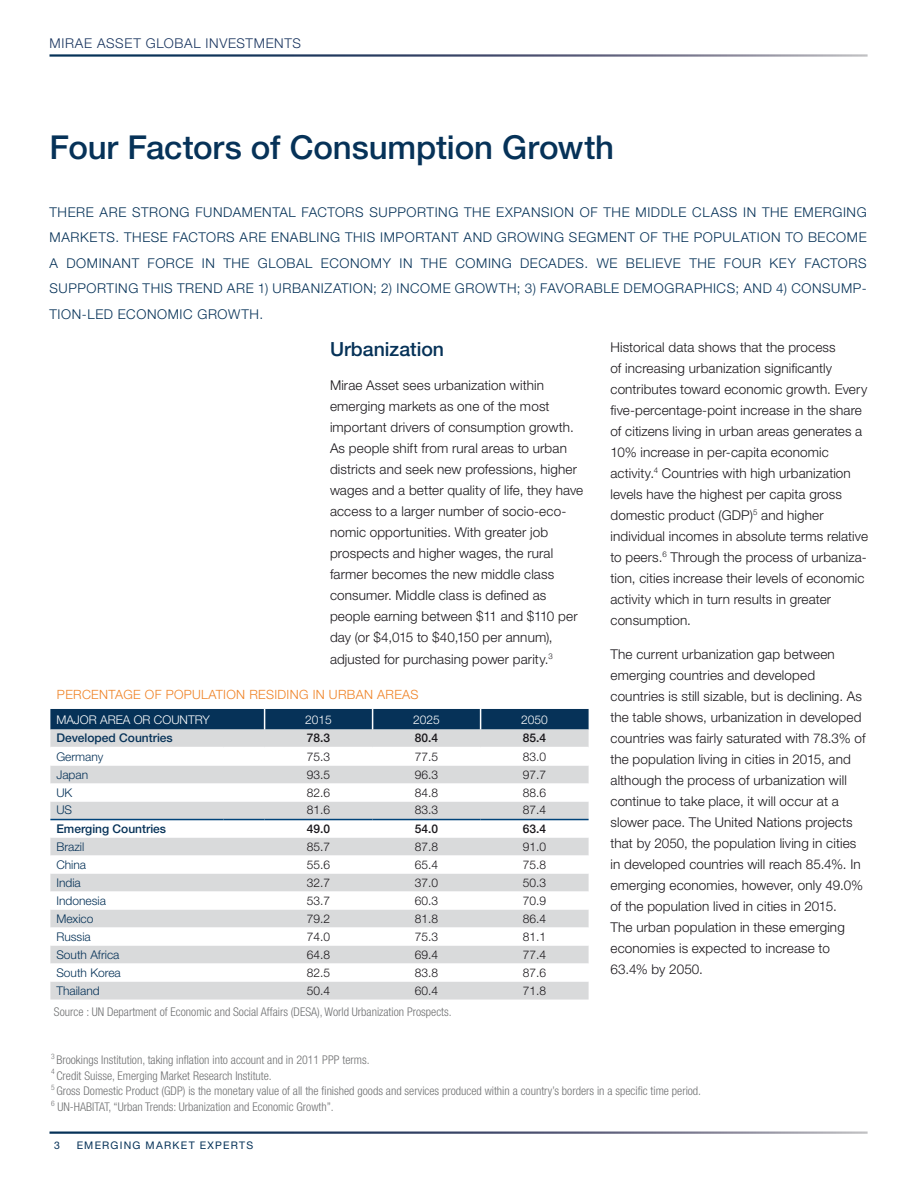
<style>
.page{position:relative;width:918px;height:1188px;background:#fff}
.page>*{position:absolute;margin:0;border:0;box-sizing:border-box;transform-origin:0 0}
.t1{font:500 33px "Helvetica Neue LT Std";letter-spacing:-.005em;color:#063258}
.t2{font:500 19.5px "Helvetica Neue LT Std";color:#063258}
.t3{font:300 13.5px/21px "Helvetica Neue LT Std";letter-spacing:.01em;color:#1a171b}
.t4{font:300 13.5px/25.5px "Helvetica Neue LT Std";letter-spacing:.045em;color:#063258;text-align:justify}
.t5{font:300 13.5px "Helvetica Neue LT Std";letter-spacing:.05em;color:#1a355f}
.t6{font:300 12.75px "Helvetica Neue LT Std";letter-spacing:.025em;color:#ef8225}
.t7{font:300 condensed 12px/15.8px "Helvetica Neue LT Std";color:#707172}
.t8{font:300 12px "Helvetica Neue LT Std";color:#1a171b}
.t9{font:300 12px "Helvetica Neue LT Std";color:#063258}
.t10{font:500 12px "Helvetica Neue LT Std";color:#063258}
.t11{font:300 12px "Helvetica Neue LT Std";color:#fff}
.t12{font:500 12px "Helvetica Neue LT Std";color:#1a171b}
.t13{font:10.5px "Helvetica Neue LT Std";letter-spacing:.12em;color:#063258}
</style>
<div class="page">
<div style="left:50px;top:730px;width:539px;height:270px;background:#d9dadb"></div>
<svg style="left:50px;top:748px;width:539px;height:234px"></svg>
<hr style="left:50px;top:747px;width:174px;height:1px;background:#fff">
<hr style="left:224px;top:747px;width:41px;height:1px;background:#fff">
<hr style="left:265px;top:747px;width:108px;height:1px;background:#fff">
<hr style="left:373px;top:747px;width:108px;height:1px;background:#fff">
<hr style="left:481px;top:747px;width:108px;height:1px;background:#fff">
<div style="left:50px;top:709px;width:539px;height:21px;background:#063258"></div>
<hr style="left:50px;top:819px;width:174px;height:1px;background:#00437a">
<hr style="left:224px;top:819px;width:41px;height:1px;background:#00437a">
<hr style="left:265px;top:819px;width:108px;height:1px;background:#00437a">
<hr style="left:373px;top:819px;width:108px;height:1px;background:#00437a">
<hr style="left:481px;top:819px;width:108px;height:1px;background:#00437a">
<p class="t5" style="left:50px;top:35px;width:253px">MIRAE ASSET GLOBAL INVESTMENTS</p>
<h1 class="t1" style="left:50px;top:127px;width:566px">Four Factors of Consumption Growth</h1>
<p class="t4" style="left:50px;top:199px;width:819px">THERE ARE STRONG FUNDAMENTAL FACTORS SUPPORTING THE EXPANSION OF THE MIDDLE CLASS IN THE EMERGING MARKETS. THESE FACTORS ARE ENABLING THIS IMPORTANT AND GROWING SEGMENT OF THE POPULATION TO BECOME A DOMINANT FORCE IN THE GLOBAL ECONOMY IN THE COMING DECADES. WE BELIEVE THE FOUR KEY FACTORS SUPPORTING THIS TREND ARE 1) URBANIZATION; 2) INCOME GROWTH; 3) FAVORABLE DEMOGRAPHICS; AND 4) CONSUMP-TION-LED ECONOMIC GROWTH.</p>
<p class="t3" style="left:610px;top:336px;width:259px">Historical data shows that the process<br>of increasing urbanization significantly contributes toward economic growth. Every five-percentage-point increase in the share of citizens living in urban areas generates a 10% increase in per-capita economic activity.<sup>4</sup> Countries with high urbanization levels have the highest per capita gross domestic product (GDP)<sup>5</sup> and higher individual incomes in absolute terms relative to peers.<sup>6</sup> Through the process of urbaniza&shy;tion, cities increase their levels of economic activity which in turn results in greater consumption.</p>
<p class="t3" style="left:611px;top:644px;width:257px">The current urbanization gap between emerging countries and developed countries is still sizable, but is declining. As the table shows, urbanization in developed countries was fairly saturated with 78.3% of the population living in cities in 2015, and although the process of urbanization will continue to take place, it will occur at a slower pace. The United Nations projects that by 2050, the population living in cities in developed countries will reach 85.4%. In emerging economies, however, only 49.0% of the population lived in cities in 2015.<br>The urban population in these emerging economies is expected to increase to 63.4% by 2050.</p>
<h2 class="t2" style="left:330px;top:337px;width:116px">Urbanization</h2>
<p class="t3" style="left:330px;top:375px;width:255px">Mirae Asset sees urbanization within emerging markets as one of the most important drivers of consumption growth.<br>As people shift from rural areas to urban districts and seek new professions, higher wages and a better quality of life, they have access to a larger number of socio-eco&shy;nomic opportunities. With greater job prospects and higher wages, the rural farmer becomes the new middle class consumer. Middle class is defined as people earning between $11 and $110 per day (or $4,015 to $40,150 per annum), adjusted for purchasing power parity.<sup>3</sup></p>
<p class="t6" style="left:57px;top:687px;width:363px">PERCENTAGE OF POPULATION RESIDING IN URBAN AREAS</p>
<p class="t11" style="left:56px;top:712px;width:155px">MAJOR AREA OR COUNTRY</p>
<p class="t11" style="left:305px;top:712px;width:28px">2015</p>
<p class="t11" style="left:413px;top:712px;width:28px">2025</p>
<p class="t11" style="left:521px;top:712px;width:28px">2050</p>
<p class="t10" style="left:56px;top:731px;width:118px">Developed Countries</p>
<p class="t12" style="left:307px;top:731px;width:25px">78.3</p>
<p class="t12" style="left:415px;top:731px;width:25px">80.4</p>
<p class="t12" style="left:523px;top:731px;width:25px">85.4</p>
<p class="t9" style="left:56px;top:750px;width:49px">Germany</p>
<p class="t8" style="left:307px;top:750px;width:25px">75.3</p>
<p class="t8" style="left:415px;top:750px;width:25px">77.5</p>
<p class="t8" style="left:523px;top:750px;width:25px">83.0</p>
<p class="t9" style="left:56px;top:767px;width:33px">Japan</p>
<p class="t8" style="left:307px;top:767px;width:25px">93.5</p>
<p class="t8" style="left:415px;top:767px;width:25px">96.3</p>
<p class="t8" style="left:523px;top:767px;width:25px">97.7</p>
<p class="t9" style="left:56px;top:785px;width:17px">UK</p>
<p class="t8" style="left:307px;top:785px;width:25px">82.6</p>
<p class="t8" style="left:415px;top:785px;width:25px">84.8</p>
<p class="t8" style="left:523px;top:785px;width:25px">88.6</p>
<p class="t9" style="left:56px;top:803px;width:17px">US</p>
<p class="t8" style="left:307px;top:803px;width:25px">81.6</p>
<p class="t8" style="left:415px;top:803px;width:25px">83.3</p>
<p class="t8" style="left:523px;top:803px;width:25px">87.4</p>
<p class="t10" style="left:56px;top:822px;width:111px">Emerging Countries</p>
<p class="t12" style="left:307px;top:822px;width:25px">49.0</p>
<p class="t12" style="left:415px;top:822px;width:25px">54.0</p>
<p class="t12" style="left:523px;top:822px;width:25px">63.4</p>
<p class="t9" style="left:56px;top:839px;width:30px">Brazil</p>
<p class="t8" style="left:307px;top:839px;width:25px">85.7</p>
<p class="t8" style="left:415px;top:839px;width:25px">87.8</p>
<p class="t8" style="left:523px;top:839px;width:25px">91.0</p>
<p class="t9" style="left:56px;top:857px;width:31px">China</p>
<p class="t8" style="left:307px;top:857px;width:25px">55.6</p>
<p class="t8" style="left:415px;top:857px;width:25px">65.4</p>
<p class="t8" style="left:523px;top:857px;width:25px">75.8</p>
<p class="t9" style="left:56px;top:875px;width:26px">India</p>
<p class="t8" style="left:307px;top:875px;width:25px">32.7</p>
<p class="t8" style="left:415px;top:875px;width:25px">37.0</p>
<p class="t8" style="left:523px;top:875px;width:25px">50.3</p>
<p class="t9" style="left:56px;top:893px;width:51px">Indonesia</p>
<p class="t8" style="left:307px;top:893px;width:25px">53.7</p>
<p class="t8" style="left:415px;top:893px;width:25px">60.3</p>
<p class="t8" style="left:523px;top:893px;width:25px">70.9</p>
<p class="t9" style="left:56px;top:911px;width:39px">Mexico</p>
<p class="t8" style="left:307px;top:911px;width:25px">79.2</p>
<p class="t8" style="left:415px;top:911px;width:25px">81.8</p>
<p class="t8" style="left:523px;top:911px;width:25px">86.4</p>
<p class="t9" style="left:56px;top:929px;width:36px">Russia</p>
<p class="t8" style="left:307px;top:929px;width:25px">74.0</p>
<p class="t8" style="left:415px;top:929px;width:25px">75.3</p>
<p class="t8" style="left:523px;top:929px;width:25px">81.1</p>
<p class="t9" style="left:56px;top:947px;width:65px">South Africa</p>
<p class="t8" style="left:307px;top:947px;width:25px">64.8</p>
<p class="t8" style="left:415px;top:947px;width:25px">69.4</p>
<p class="t8" style="left:523px;top:947px;width:25px">77.4</p>
<p class="t9" style="left:56px;top:965px;width:66px">South Korea</p>
<p class="t8" style="left:307px;top:965px;width:25px">82.5</p>
<p class="t8" style="left:415px;top:965px;width:25px">83.8</p>
<p class="t8" style="left:523px;top:965px;width:25px">87.6</p>
<p class="t9" style="left:56px;top:983px;width:45px">Thailand</p>
<p class="t8" style="left:307px;top:983px;width:25px">50.4</p>
<p class="t8" style="left:415px;top:983px;width:25px">60.4</p>
<p class="t8" style="left:523px;top:983px;width:25px">71.8</p>
<p class="t7" style="left:54px;top:1004px;width:399px">Source : UN Department of Economic and Social Affairs (DESA), World Urbanization Prospects.</p>
<p class="t7" style="left:51px;top:1052px;width:652px"><sup>3</sup> Brookings Institution, taking inflation into account and in 2011 PPP terms.<br><sup>4</sup> Credit Suisse, Emerging Market Research Institute.<br><sup>5</sup> Gross Domestic Product (GDP) is the monetary value of all the finished goods and services produced within a country’s borders in a specific time period.<br><sup>6</sup> UN-HABITAT, “Urban Trends: Urbanization and Economic Growth”.</p>
<p class="t13" style="left:54px;top:1139px;width:7px">3</p>
<p class="t13" style="left:77px;top:1139px;width:178px">EMERGING MARKET EXPERTS</p>
</div>
